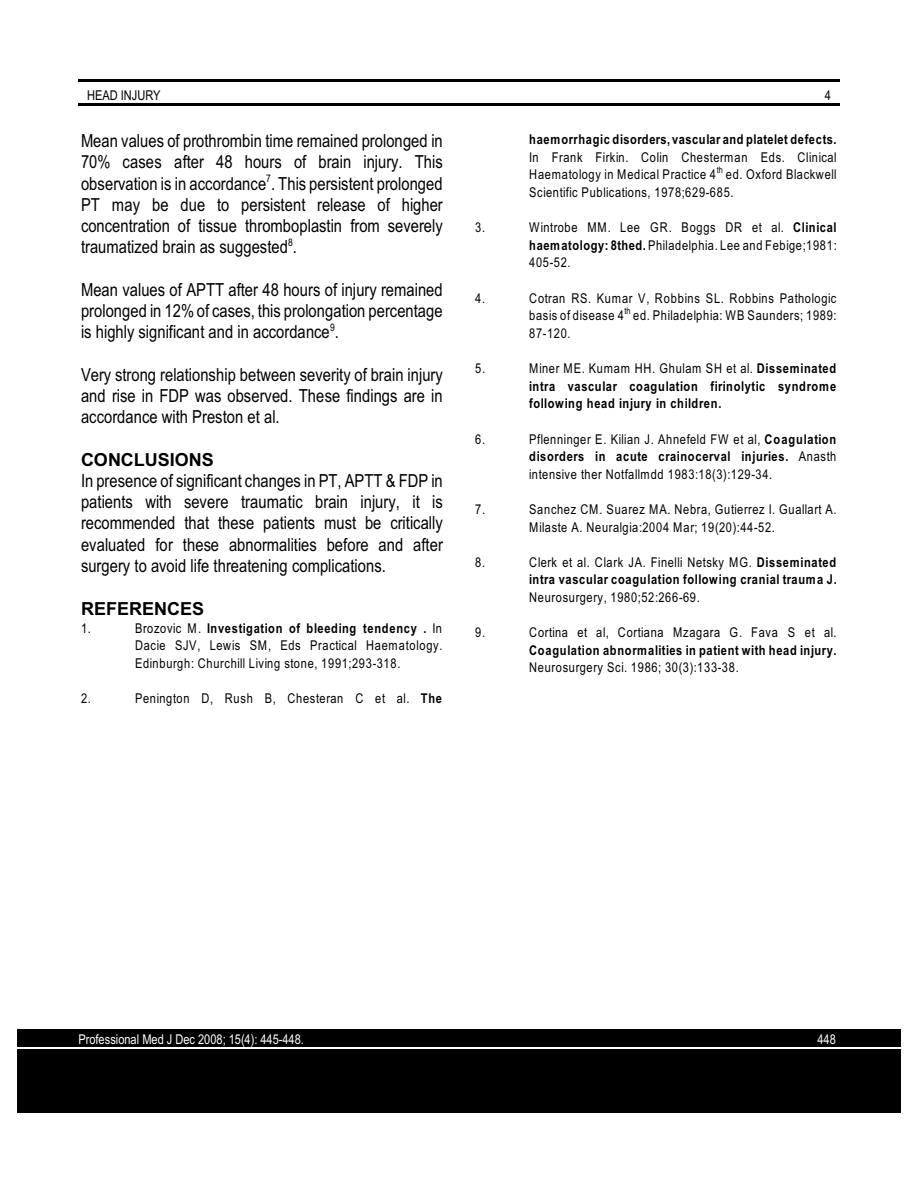
<style>
.page{position:relative;width:918px;height:1188px;background:#fff}
.page>*{position:absolute;margin:0;border:0;box-sizing:border-box;transform-origin:0 0}
.t1{font:18px/21.3px "Arial Narrow";color:#000;text-align:justify}
.t2{font:700 18px "Arial";color:#000}
.t3{font:13.5px/17.7px "Arial Narrow";letter-spacing:.055em;color:#000;text-align:justify}
.t4{font:700 13.5px/17.4px "Arial Narrow";letter-spacing:.055em;color:#000;text-align:justify}
.t5{font:700 13.5px "Arial Narrow";letter-spacing:.035em;color:#000}
.t6{font:13.5px "Arial Narrow";color:#fff}
.t7{font:13.5px "Arial Narrow";color:#000}
.t8{font:10.5px "Arial Narrow";color:#000}
.t9{font:9px "Arial Narrow";color:#000}
.s1{font-weight:700}
.s2{font-weight:400}
</style>
<div class="page">
<hr style="left:78px;top:79px;width:762px;height:3px;background:#000">
<hr style="left:78px;top:103px;width:762px;height:3px;background:#000">
<div style="left:17px;top:1029px;width:884px;height:18px;background:#000"></div>
<div style="left:17px;top:1035px;width:884px;height:14px;background:#000"></div>
<div style="left:17px;top:1049px;width:884px;height:21px;background:#000"></div>
<div style="left:17px;top:1070px;width:884px;height:21px;background:#000"></div>
<div style="left:17px;top:1092px;width:884px;height:21px;background:#000"></div>
<hr style="left:17px;top:1048px;width:884px;height:1px;background:#fff">
<p class="t7" style="left:87px;top:90px;width:75px">HEAD INJURY</p>
<p class="t3" style="left:825px;top:88px;width:8px">4</p>
<h1 class="t1" style="left:81px;top:132px;width:363px">Mean values of prothrombin time remained prolonged in 70% cases after 48 hours of brain injury. This observation is in accordance . This persistent prolonged</h1>
<p class="t8" style="left:266px;top:174px;width:6px">7</p>
<h1 class="t1" style="left:81px;top:195px;width:363px">PT may be due to persistent release of higher concentration of tissue thromboplastin from severely traumatized brain as suggested .<sup>8</sup></h1>
<h1 class="t1" style="left:81px;top:280px;width:363px">Mean values of APTT after 48 hours of injury remained prolonged in 12% of cases, this prolongation percentage is highly significant and in accordance .<sup>9</sup></h1>
<h1 class="t1" style="left:81px;top:365px;width:363px">Very strong relationship between severity of brain injury and rise in FDP was observed. These findings are in accordance with Preston et al.</h1>
<h1 class="t2" style="left:81px;top:453px;width:135px">CONCLUSIONS</h1>
<p class="t1" style="left:81px;top:472px;width:363px">In presence of significant changes in PT, APTT &amp; FDP in patients with severe traumatic brain injury, it is recommended that these patients must be critically evaluated for these abnormalities before and after surgery to avoid life threatening complications.</p>
<h1 class="t2" style="left:81px;top:601px;width:125px">REFERENCES</h1>
<p class="t3" style="left:81px;top:620px;width:11px">1.</p>
<p class="t3" style="left:135px;top:620px;width:309px">Brozovic M. <span class="s1">Investigation of bleeding tendency .</span> In Dacie SJV, Lewis SM, Eds Practical Haematology.<br>Edinburgh: Churchill Living stone, 1991;293-318.</p>
<p class="t3" style="left:81px;top:691px;width:11px">2.</p>
<p class="t3" style="left:135px;top:691px;width:309px">Penington D, Rush B, Chesteran C et al. <span class="s1">The</span></p>
<p class="t5" style="left:529px;top:134px;width:309px">haemorrhagic disorders, vascular and platelet defects.</p>
<p class="t3" style="left:529px;top:149px;width:309px">In Frank Firkin. Colin Chesterman Eds. Clinical<br>Haematology in Medical Practice 4 ed. Oxford Blackwell</p>
<p class="t9" style="left:717px;top:166px;width:8px">th</p>
<p class="t3" style="left:529px;top:185px;width:206px">Scientific Publications, 1978;629-685.</p>
<p class="t3" style="left:475px;top:220px;width:11px">3.</p>
<p class="t3" style="left:529px;top:220px;width:309px">Wintrobe MM. Lee GR. Boggs DR et al. <span class="s1">Clinical haematology: 8thed.</span> Philadelphia. Lee and Febige;1981:<br>405-52.</p>
<p class="t3" style="left:475px;top:290px;width:11px">4.</p>
<p class="t3" style="left:529px;top:290px;width:309px">Cotran RS. Kumar V, Robbins SL. Robbins Pathologic basis of disease 4 ed. Philadelphia: WB Saunders; 1989:</p>
<p class="t9" style="left:625px;top:308px;width:8px">th</p>
<p class="t3" style="left:529px;top:326px;width:43px">87-120.</p>
<p class="t3" style="left:475px;top:361px;width:11px">5.</p>
<p class="t4" style="left:529px;top:361px;width:309px"><span class="s2">Miner ME. Kumam HH. Ghulam SH et al.</span> Disseminated intra vascular coagulation firinolytic syndrome following head injury in children.</p>
<p class="t3" style="left:475px;top:431px;width:11px">6.</p>
<p class="t3" style="left:529px;top:431px;width:309px">Pflenninger E. Kilian J. Ahnefeld FW et al, <span class="s1">Coagulation disorders in acute crainocerval injuries.</span> Anasth intensive ther Notfallmdd 1983:18(3):129-34.</p>
<p class="t3" style="left:475px;top:502px;width:11px">7.</p>
<p class="t3" style="left:529px;top:502px;width:309px">Sanchez CM. Suarez MA. Nebra, Gutierrez I. Guallart A.<br>Milaste A. Neuralgia:2004 Mar; 19(20):44-52.</p>
<p class="t3" style="left:475px;top:555px;width:11px">8.</p>
<p class="t4" style="left:529px;top:555px;width:309px"><span class="s2">Clerk et al. Clark JA. Finelli Netsky MG.</span> Disseminated intra vascular coagulation following cranial trauma J.</p>
<p class="t3" style="left:529px;top:590px;width:172px">Neurosurgery, 1980;52:266-69.</p>
<p class="t3" style="left:475px;top:625px;width:11px">9.</p>
<p class="t3" style="left:529px;top:625px;width:309px">Cortina et al, Cortiana Mzagara G. Fava S et al.</p>
<p class="t4" style="left:529px;top:643px;width:309px">Coagulation abnormalities in patient with head injury.</p>
<p class="t3" style="left:529px;top:660px;width:211px">Neurosurgery Sci. 1986; 30(3):133-38.</p>
<p class="t6" style="left:79px;top:1035px;width:227px">Professional Med J Dec 2008; 15(4): 445-448.</p>
<p class="t6" style="left:817px;top:1035px;width:20px">448</p>
</div>
